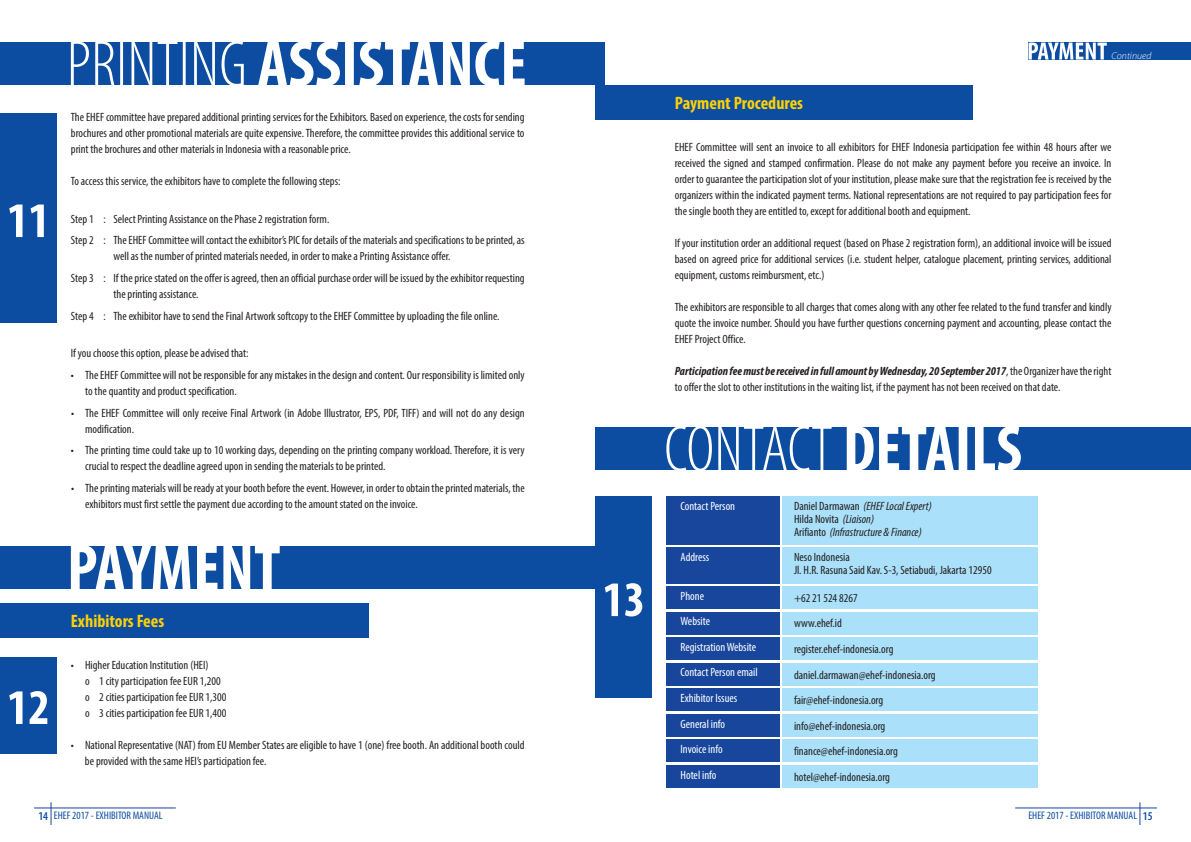
<style>
.page{position:relative;width:1191px;height:842px;background:#fff}
.page>*{position:absolute;margin:0;border:0;box-sizing:border-box;transform-origin:0 0}
.t1{font:700 condensed 50px "Myriad Pro";color:#fff}
.t2{font:700 condensed 18px "Myriad Pro";color:#fed105}
.t3{font:condensed 12px/16px "Myriad Pro";color:#231f20}
.t4{font:condensed 12px/25.6px "Myriad Pro";color:#fff}
.t5{font:italic condensed 12px/12.8px "Myriad Pro";color:#231f20}
.t6{font:condensed 11px "Myriad Pro";color:#0d4da1}
.t7{font:italic 300 10px "Myriad Pro";color:#fff}
.s1{font-weight:700;font-style:italic}
.s2{font-style:normal}
.s3{font-weight:600;font-size:12px}
</style>
<div class="page">
<svg style="left:51px;top:802px;width:1px;height:23px"></svg>
<svg style="left:1139px;top:802px;width:1px;height:23px"></svg>
<hr style="left:34px;top:808px;width:142px;height:1px;background:#18469d">
<hr style="left:1015px;top:808px;width:142px;height:1px;background:#18469d">
<div style="left:0;top:43px;width:604px;height:42px;background:#0d4da1"></div>
<svg style="left:71px;top:42px;width:453px;height:43px"></svg>
<div style="left:0;top:113px;width:57px;height:210px;background:#0d4da1"></div>
<div style="left:0;top:546px;width:595px;height:43px;background:#0d4da1"></div>
<div style="left:0;top:603px;width:369px;height:34px;background:#0d4da1"></div>
<div style="left:595px;top:85px;width:377px;height:34px;background:#0d4da1"></div>
<svg style="left:71px;top:546px;width:209px;height:43px"></svg>
<div style="left:0;top:657px;width:57px;height:96px;background:#0d4da1"></div>
<div style="left:1028px;top:43px;width:163px;height:17px;background:#0d4da1"></div>
<svg style="left:1028px;top:43px;width:78px;height:17px"></svg>
<div style="left:666px;top:497px;width:114px;height:48px;background:#18469d"></div>
<div style="left:666px;top:586px;width:114px;height:23px;background:#18469d"></div>
<div style="left:666px;top:612px;width:114px;height:22px;background:#18469d"></div>
<div style="left:666px;top:637px;width:114px;height:23px;background:#18469d"></div>
<div style="left:666px;top:663px;width:114px;height:22px;background:#18469d"></div>
<div style="left:666px;top:688px;width:114px;height:23px;background:#18469d"></div>
<div style="left:666px;top:714px;width:114px;height:22px;background:#18469d"></div>
<div style="left:666px;top:739px;width:114px;height:23px;background:#18469d"></div>
<div style="left:666px;top:765px;width:114px;height:22px;background:#18469d"></div>
<div style="left:782px;top:497px;width:255px;height:48px;background:#aae0f9"></div>
<div style="left:782px;top:586px;width:255px;height:23px;background:#aae0f9"></div>
<div style="left:782px;top:612px;width:255px;height:22px;background:#aae0f9"></div>
<div style="left:782px;top:637px;width:255px;height:23px;background:#aae0f9"></div>
<div style="left:782px;top:663px;width:255px;height:22px;background:#aae0f9"></div>
<div style="left:782px;top:688px;width:255px;height:23px;background:#aae0f9"></div>
<div style="left:782px;top:714px;width:255px;height:22px;background:#aae0f9"></div>
<div style="left:782px;top:739px;width:255px;height:23px;background:#aae0f9"></div>
<div style="left:782px;top:765px;width:255px;height:22px;background:#aae0f9"></div>
<div style="left:782px;top:548px;width:255px;height:36px;background:#aae0f9"></div>
<div style="left:666px;top:548px;width:114px;height:36px;background:#18469d"></div>
<div style="left:595px;top:427px;width:596px;height:43px;background:#0d4da1"></div>
<div style="left:595px;top:497px;width:57px;height:201px;background:#0d4da1"></div>
<svg style="left:666px;top:427px;width:354px;height:43px"></svg>
<h1 class="t1" style="left:7px;top:189px;width:44px">11</h1>
<p class="t3" style="left:71px;top:109px;width:455px;text-align:justify">The EHEF committee have prepared additional printing services for the Exhibitors. Based on experience, the costs for sending brochures and other promotional materials are quite expensive. Therefore, the committee provides this additional service to print the brochures and other materials in Indonesia with a reasonable price.</p>
<p class="t3" style="left:71px;top:173px;width:271px">To access this service, the exhibitors have to complete the following steps:</p>
<p class="t3" style="left:71px;top:208px;width:455px;line-height:21.7px">Step 1 : Select Printing Assistance on the Phase 2 registration form.<br>Step 2 : The EHEF Committee will contact the exhibitor’s PIC for details of the materials and specifications to be printed, as</p>
<p class="t3" style="left:71px;top:245px;width:455px;line-height:21.7px;text-indent:43px">well as the number of printed materials needed, in order to make a Printing Assistance offer.<br>Step 3 : If the price stated on the offer is agreed, then an official purchase order will be issued by the exhibitor requesting</p>
<p class="t3" style="left:71px;top:283px;width:430px;line-height:21.7px;text-indent:43px">the printing assistance.<br>Step 4 : The exhibitor have to send the Final Artwork softcopy to the EHEF Committee by uploading the file online.</p>
<p class="t3" style="left:71px;top:345px;width:179px">If you choose this option, please be advised that:</p>
<p class="t3" style="left:85px;top:367px;width:441px;text-indent:-14px">• The EHEF Committee will not be responsible for any mistakes in the design and content. Our responsibility is limited only to the quantity and product specification.</p>
<p class="t3" style="left:85px;top:405px;width:441px;text-indent:-14px">• The EHEF Committee will only receive Final Artwork (in Adobe Illustrator, EPS, PDF, TIFF) and will not do any design modification.</p>
<p class="t3" style="left:85px;top:442px;width:441px;text-indent:-14px">• The printing time could take up to 10 working days, depending on the printing company workload.Therefore, it is very crucial to respect the deadline agreed upon in sending the materials to be printed.</p>
<p class="t3" style="left:85px;top:480px;width:441px;text-indent:-14px">• Theprintingmaterials willbereadyatyourbooth beforetheevent. However, in order toobtain theprintedmaterials, the exhibitors must first settle the payment due according to the amount stated on the invoice.</p>
<h1 class="t1" style="left:7px;top:676px;width:44px">12</h1>
<h2 class="t2" style="left:71px;top:610px;width:95px">Exhibitors Fees</h2>
<p class="t3" style="left:85px;top:657px;width:143px;text-indent:-14px">• Higher Education Institution (HEI)<br>o 1 city participation fee EUR 1,200 o 2 cities participation fee EUR 1,300 o 3 cities participation fee EUR 1,400</p>
<p class="t3" style="left:85px;top:737px;width:441px;text-indent:-14px">• National Representative (NAT) from EU Member States are eligible to have 1 (one) free booth. An additional booth could be provided with the same HEI’s participation fee.</p>
<h2 class="t2" style="left:675px;top:92px;width:130px">Payment Procedures</h2>
<p class="t7" style="left:1111px;top:50px;width:41px">Continued</p>
<p class="t3" style="left:675px;top:139px;width:438px;text-align:justify">EHEF Committee will sent an invoice to all exhibitors for EHEF Indonesia participation fee within 48 hours after we received the signed and stamped confirmation. Please do not make any payment before you receive an invoice. In order to guarantee the participation slot of your institution, please make sure that the registration fee is received by the organizers within the indicated payment terms. National representations are not required to pay participation fees for the single booth they are entitled to, except for additional booth and equipment.</p>
<p class="t3" style="left:675px;top:235px;width:438px;text-align:justify">If your institution order an additional request (based on Phase 2 registration form), an additional invoice will be issued based on agreed price for additional services (i.e. student helper, catalogue placement, printing services, additional equipment, customs reimbursment, etc.)</p>
<p class="t3" style="left:675px;top:299px;width:438px;text-align:justify">The exhibitors are responsible to all charges that comes along with any other fee related to the fund transfer and kindly quote the invoice number. Should you have further questions concerning payment and accounting, please contact the EHEF Project Office.</p>
<p class="t3" style="left:675px;top:363px;width:438px"><span class="s1">Participation fee must be received in full amount by Wednesday, 20 September 2017</span>, the Organizer have the right to offer the slot to other institutions in the waiting list, if the payment has not been received on that date.</p>
<h1 class="t1" style="left:602px;top:568px;width:44px">13</h1>
<p class="t4" style="left:680px;top:493px;width:56px">Contact Person</p>
<p class="t4" style="left:680px;top:544px;width:30px">Address</p>
<p class="t4" style="left:680px;top:583px;width:79px">Phone<br>Website<br>Registration Website<br>Contact Person email<br>Exhibitor Issues<br>General info<br>Invoice info<br>Hotel info</p>
<p class="t5" style="left:794px;top:499px;width:139px"><span class="s2">Daniel Darmawan</span> (EHEF Local Expert)<br><span class="s2">Hilda Novita</span> (Liaison)<br><span class="s2">Arifianto</span> (Infrastructure &amp; Finance)</p>
<p class="t3" style="left:794px;top:551px;width:199px;line-height:12.8px">Neso Indonesia<br>Jl. H.R. Rasuna Said Kav. S-3, Setiabudi, Jakarta 12950</p>
<p class="t3" style="left:794px;top:585px;width:143px;line-height:25.6px">+62 21 524 8267<br>www.ehef.id register.ehef-indonesia.org daniel.darmawan@ehef-indonesia.org fair@ehef-indonesia.org info@ehef-indonesia.org finance@ehef-indonesia.org hotel@ehef-indonesia.org</p>
<p class="t6" style="left:38px;top:809px;width:126px"><span class="s3">14</span> EHEF 2017 - EXHIBITOR MANUAL</p>
<p class="t6" style="left:1028px;top:809px;width:126px">EHEF 2017 - EXHIBITOR MANUAL <span class="s3">15</span></p>
</div>
